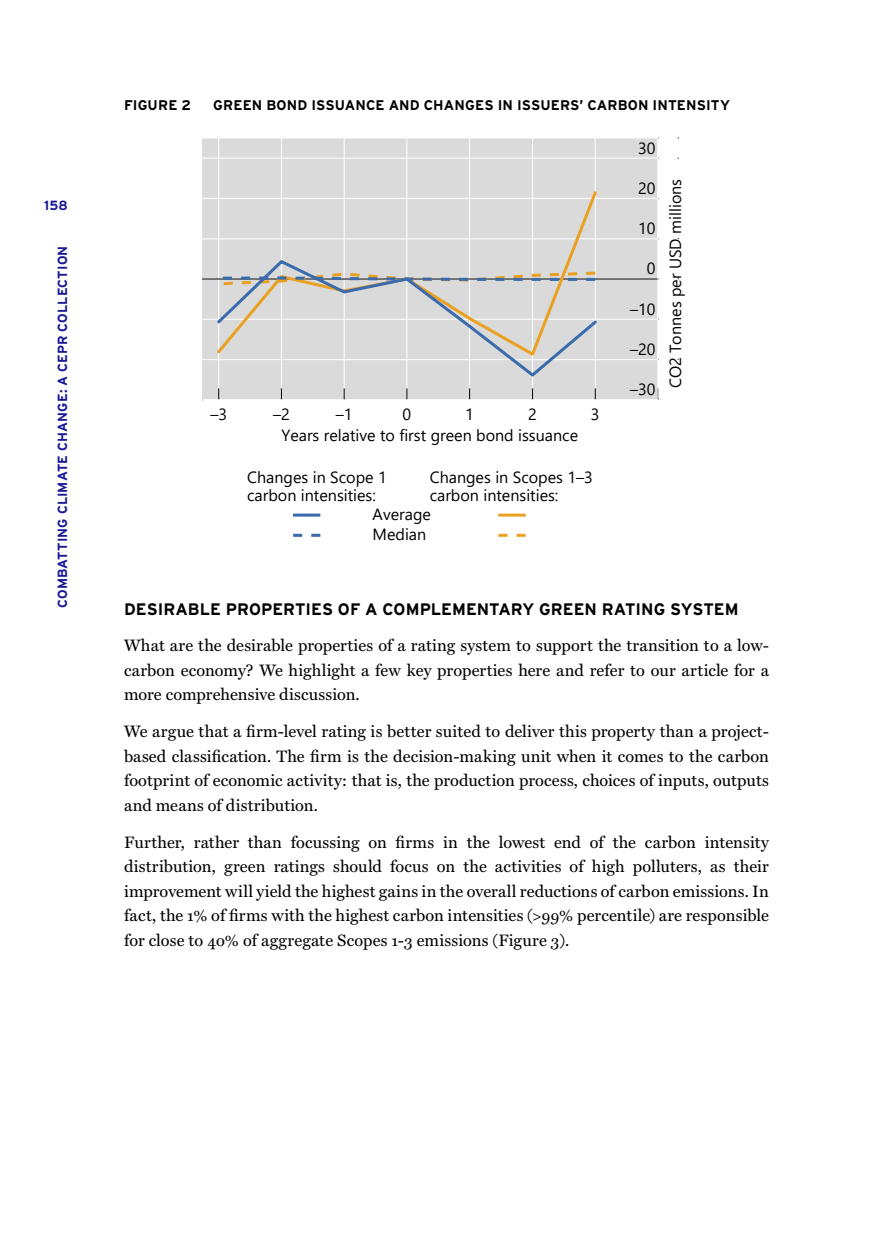
<style>
.page{position:relative;width:893px;height:1241px;background:#fff}
.page>*{position:absolute;margin:0;border:0;box-sizing:border-box;transform-origin:0 0}
.t1{font:16.62px/24.5px "Miller Text";letter-spacing:.005em;color:#000;text-align:justify}
.t2{font:700 16.62px "Interstate";color:#000}
.t3{font:16.1px/17.2px "Segoe UI";color:#000}
.t4{font:700 14px "Interstate";letter-spacing:.005em;color:#000}
.t5{font:700 13.3px "Interstate";letter-spacing:.01em;color:#191998}
</style>
<div class="page">
<div style="left:202px;top:138px;width:456px;height:262px;background:#dadada"></div>
<hr style="left:595px;top:138px;width:1px;height:262px;background:#fff">
<hr style="left:532px;top:138px;width:1px;height:262px;background:#fff">
<hr style="left:469px;top:138px;width:1px;height:262px;background:#fff">
<hr style="left:406px;top:138px;width:1px;height:262px;background:#fff">
<hr style="left:344px;top:138px;width:1px;height:262px;background:#fff">
<hr style="left:281px;top:138px;width:1px;height:262px;background:#fff">
<hr style="left:218px;top:138px;width:1px;height:262px;background:#fff">
<hr style="left:202px;top:158px;width:456px;height:1px;background:#fff">
<hr style="left:202px;top:198px;width:456px;height:1px;background:#fff">
<hr style="left:202px;top:238px;width:456px;height:1px;background:#fff">
<hr style="left:202px;top:319px;width:456px;height:1px;background:#fff">
<hr style="left:202px;top:359px;width:456px;height:1px;background:#fff">
<hr style="left:202px;top:278px;width:456px;height:1px;background:#000">
<svg style="left:658px;top:388px;width:1px;height:12px"></svg>
<svg style="left:214px;top:189px;width:385px;height:69px"></svg>
<svg style="left:214px;top:258px;width:385px;height:121px"></svg>
<div style="left:202px;top:137px;width:456px;height:263px;border:1px solid #fff"></div>
<hr style="left:293px;top:513px;width:27px;height:3px;background:#3a6bac">
<svg style="left:293px;top:533px;width:27px;height:3px"></svg>
<hr style="left:498px;top:513px;width:28px;height:3px;background:#eaa121">
<svg style="left:498px;top:533px;width:28px;height:3px"></svg>
<p class="t5" style="left:44px;top:198px;width:25px">158</p>
<p class="t5" style="left:55px;top:608px;width:364px;rotate:-90deg">COMBATTING CLIMATE CHANGE: A CEPR COLLECTION</p>
<p class="t4" style="left:124px;top:98px;width:69px">FIGURE 2</p>
<p class="t4" style="left:213px;top:98px;width:518px">GREEN BOND ISSUANCE AND CHANGES IN ISSUERS’ CARBON INTENSITY</p>
<p class="t3" style="left:638px;top:138px;width:19px">30</p>
<p class="t3" style="left:638px;top:178px;width:19px">20</p>
<p class="t3" style="left:638px;top:218px;width:19px">10</p>
<p class="t3" style="left:647px;top:258px;width:10px">0</p>
<p class="t3" style="left:630px;top:299px;width:27px">–10</p>
<p class="t3" style="left:630px;top:339px;width:27px">–20</p>
<p class="t3" style="left:630px;top:379px;width:27px">–30</p>
<p class="t3" style="left:210px;top:404px;width:18px">–3</p>
<p class="t3" style="left:273px;top:404px;width:18px">–2</p>
<p class="t3" style="left:336px;top:404px;width:18px">–1</p>
<p class="t3" style="left:402px;top:404px;width:10px">0</p>
<p class="t3" style="left:465px;top:404px;width:10px">1</p>
<p class="t3" style="left:528px;top:404px;width:10px">2</p>
<p class="t3" style="left:591px;top:404px;width:10px">3</p>
<p class="t3" style="left:665px;top:388px;width:211px;rotate:-90deg">CO2 Tonnes per USD millions</p>
<p class="t3" style="left:281px;top:425px;width:298px">Years relative to first green bond issuance</p>
<p class="t3" style="left:247px;top:467px;width:141px">Changes in Scope 1 carbon intensities:</p>
<p class="t3" style="left:373px;top:502px;width:60px;line-height:20.1px">Average<br>Median</p>
<p class="t3" style="left:430px;top:467px;width:165px">Changes in Scopes 1–3 carbon intensities:</p>
<p class="t2" style="left:124px;top:599px;width:616px">DESIRABLE PROPERTIES OF A COMPLEMENTARY GREEN RATING SYSTEM</p>
<p class="t1" style="left:124px;top:632px;width:646px">What are the desirable properties of a rating system to support the transition to a low&shy;carbon economy? We highlight a few key properties here and refer to our article for a more comprehensive discussion.</p>
<p class="t1" style="left:124px;top:718px;width:646px">We argue that a firm-level rating is better suited to deliver this property than a project&shy;based classification. The firm is the decision-making unit when it comes to the carbon footprint of economic activity: that is, the production process, choices of inputs, outputs and means of distribution.</p>
<p class="t1" style="left:124px;top:828px;width:646px">Further, rather than focussing on firms in the lowest end of the carbon intensity distribution, green ratings should focus on the activities of high polluters, as their improvement will yield the highest gains in the overall reductions of carbon emissions. In fact, the 1% of firms with the highest carbon intensities (&gt;99% percentile) are responsible for close to 40% of aggregate Scopes 1-3 emissions (Figure 3).</p>
</div>
